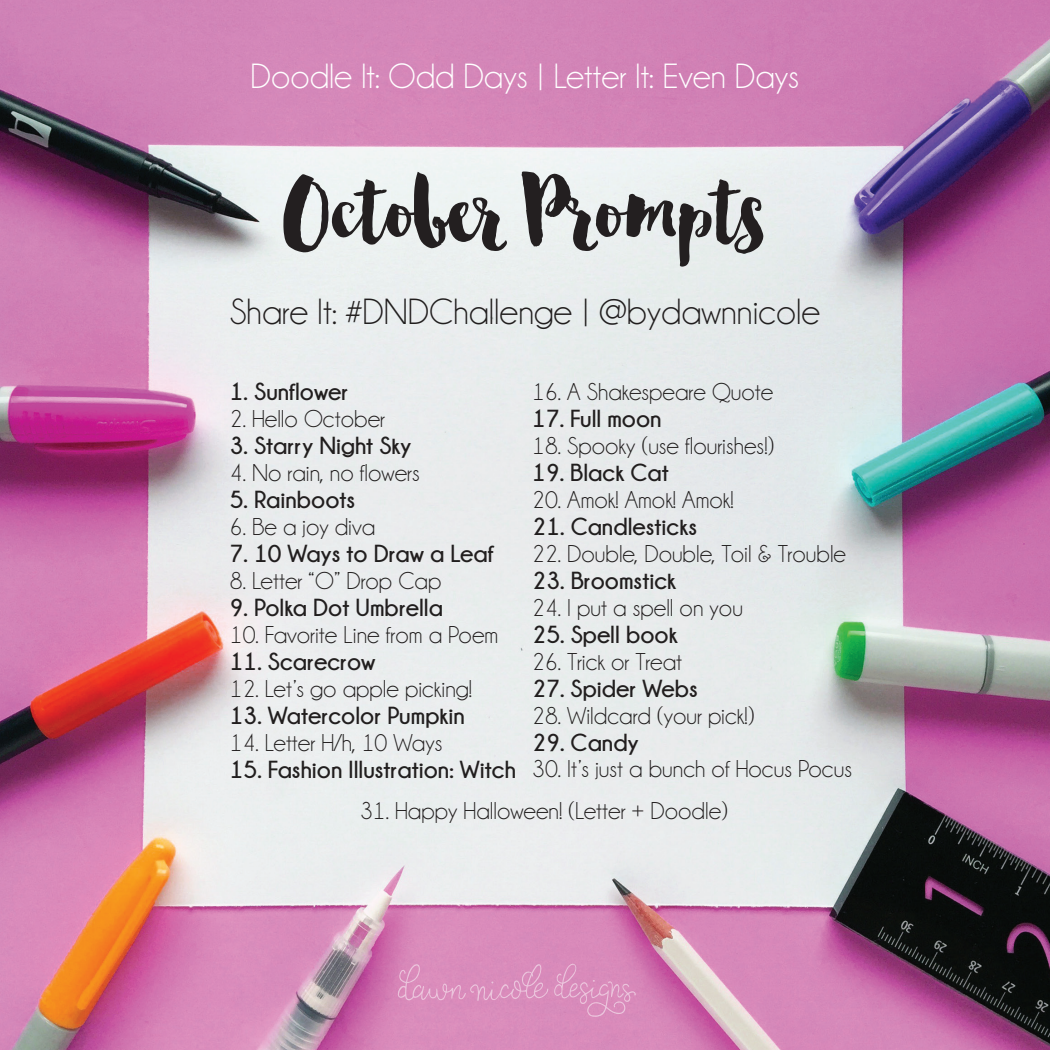
<style>
.page{position:relative;width:1050px;height:1050px;background:#fff}
.page>*{position:absolute;margin:0;border:0;box-sizing:border-box;transform-origin:0 0}
.t1{font:93.36px "Bonjour";color:#231f20}
.t2{font:36.75px "Champagne&Limousines";color:#211e1e}
.t3{font:35.35px "Champagne&Limousines";color:#fff}
.t4{font:24.59px "Champagne&Limousines";color:#211e1e}
.t5{font:700 24.59px "Champagne&Limousines";color:#211e1e}
</style>
<div class="page">
<img style="left:0;top:0;width:1050px;height:1050px">
<svg style="left:398px;top:964px;width:238px;height:53px"></svg>
<h3 class="t3" style="left:251px;top:58px;width:550px">Doodle It: Odd Days | Letter It: Even Days</h3>
<h1 class="t1" style="left:284px;top:161px;width:484px">October Prompts</h1>
<h2 class="t2" style="left:230px;top:293px;width:592px">Share It: #DNDChallenge | @bydawnnicole</h2>
<p class="t5" style="left:230px;top:378px;width:120px">1. Sunflower</p>
<p class="t4" style="left:230px;top:406px;width:157px">2. Hello October</p>
<p class="t4" style="left:230px;top:460px;width:191px">4. No rain, no flowers</p>
<p class="t4" style="left:532px;top:379px;width:243px">16. A Shakespeare Quote</p>
<p class="t4" style="left:532px;top:433px;width:243px">18. Spooky (use flourishes!)</p>
<p class="t4" style="left:532px;top:487px;width:203px">20. Amok! Amok! Amok!</p>
<p class="t5" style="left:532px;top:513px;width:166px">21. Candlesticks</p>
<p class="t5" style="left:532px;top:567px;width:145px">23. Broomstick</p>
<p class="t5" style="left:532px;top:621px;width:147px">25. Spell book</p>
<p class="t5" style="left:532px;top:675px;width:167px">27. Spider Webs</p>
<p class="t5" style="left:532px;top:729px;width:108px">29. Candy</p>
<p class="t5" style="left:532px;top:405px;width:131px">17. Full moon</p>
<p class="t5" style="left:532px;top:459px;width:138px">19. Black Cat</p>
<p class="t5" style="left:230px;top:432px;width:183px">3. Starry Night Sky</p>
<p class="t5" style="left:230px;top:486px;width:127px">5. Rainboots</p>
<p class="t5" style="left:230px;top:540px;width:265px">7. 10 Ways to Draw a Leaf</p>
<p class="t5" style="left:230px;top:594px;width:215px">9. Polka Dot Umbrella</p>
<p class="t4" style="left:230px;top:514px;width:147px">6. Be a joy diva</p>
<p class="t4" style="left:230px;top:568px;width:213px">8. Letter “O” Drop Cap</p>
<p class="t4" style="left:230px;top:622px;width:270px">10. Favorite Line from a Poem</p>
<p class="t5" style="left:230px;top:648px;width:147px">11. Scarecrow</p>
<p class="t5" style="left:230px;top:702px;width:237px">13. Watercolor Pumpkin</p>
<p class="t5" style="left:230px;top:756px;width:288px">15. Fashion Illustration: Witch</p>
<p class="t4" style="left:532px;top:541px;width:315px">22. Double, Double, Toil &amp; Trouble</p>
<p class="t4" style="left:532px;top:595px;width:212px">24. I put a spell on you</p>
<p class="t4" style="left:532px;top:649px;width:151px">26. Trick or Treat</p>
<p class="t4" style="left:230px;top:676px;width:244px">12. Let’s go apple picking!</p>
<p class="t4" style="left:230px;top:730px;width:214px">14. Letter H/h, 10 Ways</p>
<p class="t4" style="left:532px;top:703px;width:224px">28. Wildcard (your pick!)</p>
<p class="t4" style="left:532px;top:757px;width:321px">30. It’s just a bunch of Hocus Pocus</p>
<p class="t4" style="left:360px;top:798px;width:369px">31. Happy Halloween! (Letter + Doodle)</p>
</div>
